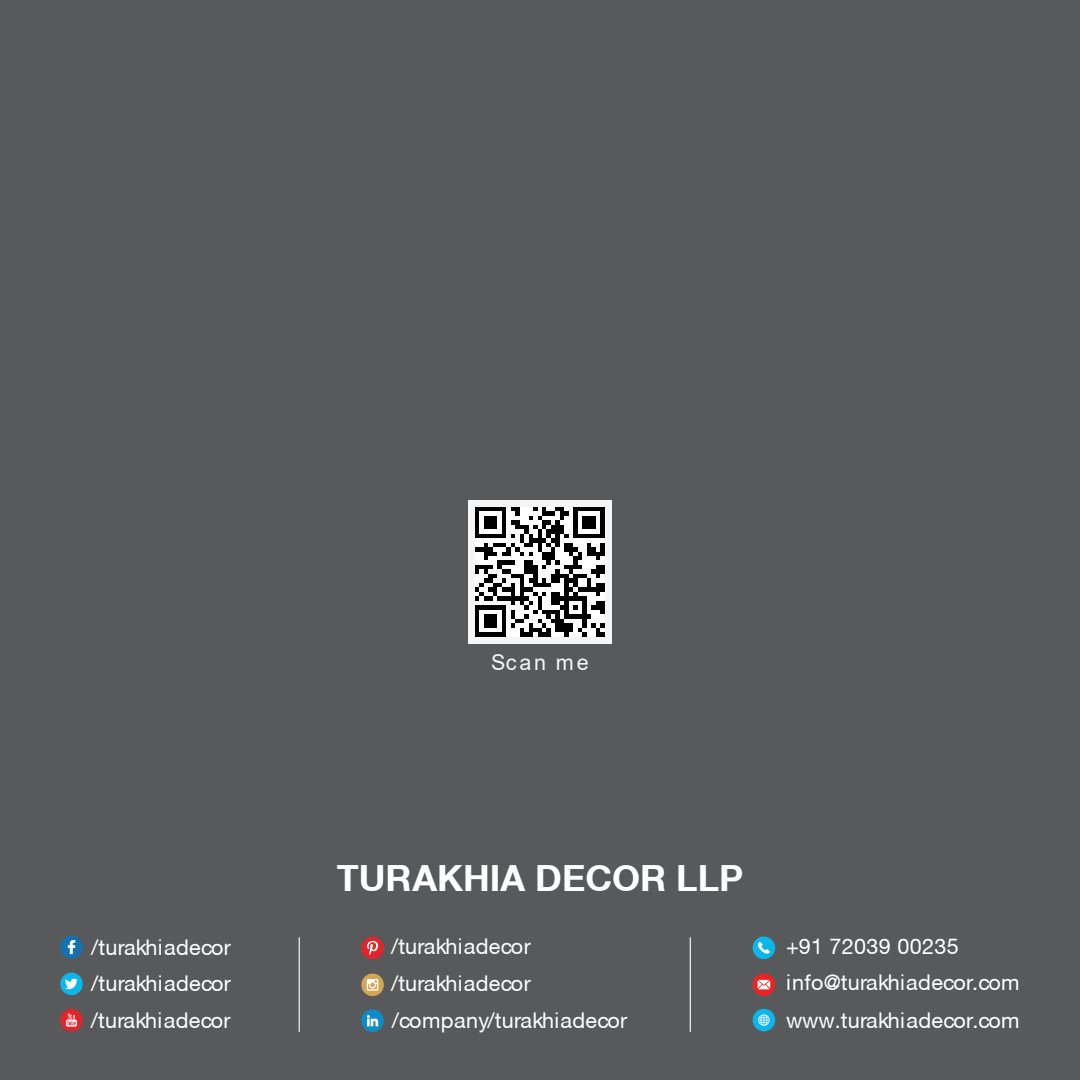
<style>
.page{position:relative;width:1080px;height:1080px;background:#58595b}
.page>*{position:absolute;margin:0;border:0;box-sizing:border-box;transform-origin:0 0}
.t1{font:700 36.15px "Helvetica Neue CE";color:#fff}
.t2{font:21.6px/36.5px "Helvetica Neue CE";letter-spacing:.015em;color:#fff;text-align:justify}
.t3{font:21.6px "Arial";letter-spacing:.13em;color:#f5f5f5}
</style>
<div class="page">
<div style="left:468px;top:500px;width:144px;height:144px;background:#f5f5f5"></div>
<svg style="left:475px;top:507px;width:130px;height:130px"></svg>
<hr style="left:690px;top:937px;width:1px;height:95px;background:#fff">
<div style="left:60px;top:936px;width:23px;height:22px;background:#1572b2;border-radius:50%"></div>
<svg style="left:68px;top:940px;width:7px;height:14px"></svg>
<div style="left:60px;top:973px;width:23px;height:22px;background:#0bb6ea;border-radius:50%"></div>
<svg style="left:65px;top:979px;width:13px;height:10px"></svg>
<div style="left:60px;top:1009px;width:23px;height:22px;background:#e2252d;border-radius:50%"></div>
<svg style="left:66px;top:1014px;width:11px;height:13px"></svg>
<svg style="left:361px;top:1009px;width:23px;height:23px"></svg>
<svg style="left:367px;top:1015px;width:11px;height:11px"></svg>
<div style="left:361px;top:974px;width:23px;height:22px;background:#d3a656;border-radius:50%"></div>
<svg style="left:367px;top:979px;width:11px;height:12px"></svg>
<div style="left:361px;top:937px;width:23px;height:22px;background:#e2252d;border-radius:50%"></div>
<svg style="left:367px;top:941px;width:11px;height:14px"></svg>
<div style="left:753px;top:937px;width:22px;height:22px;background:#0bb6ea;border-radius:50%"></div>
<svg style="left:758px;top:942px;width:12px;height:12px"></svg>
<svg style="left:753px;top:973px;width:22px;height:23px"></svg>
<svg style="left:758px;top:980px;width:12px;height:9px"></svg>
<div style="left:753px;top:1009px;width:22px;height:22px;background:#0bb6ea;border-radius:50%"></div>
<svg style="left:758px;top:1014px;width:12px;height:12px"></svg>
<hr style="left:299px;top:937px;width:1px;height:95px;background:#fff">
<p class="t2" style="left:91px;top:929px;width:142px">/turakhiadecor /turakhiadecor /turakhiadecor</p>
<p class="t3" style="left:491px;top:648px;width:99px">Scan me</p>
<h1 class="t1" style="left:337px;top:856px;width:408px">TURAKHIA DECOR LLP</h1>
<p class="t2" style="left:391px;top:929px;width:141px">/turakhiadecor</p>
<p class="t2" style="left:786px;top:928px;width:235px;line-height:36.9px;text-align:left">+91 72039 00235 info@turakhiadecor.com www.turakhiadecor.com</p>
<p class="t2" style="left:391px;top:965px;width:141px">/turakhiadecor</p>
<p class="t2" style="left:392px;top:1002px;width:237px">/company/turakhiadecor</p>
</div>
